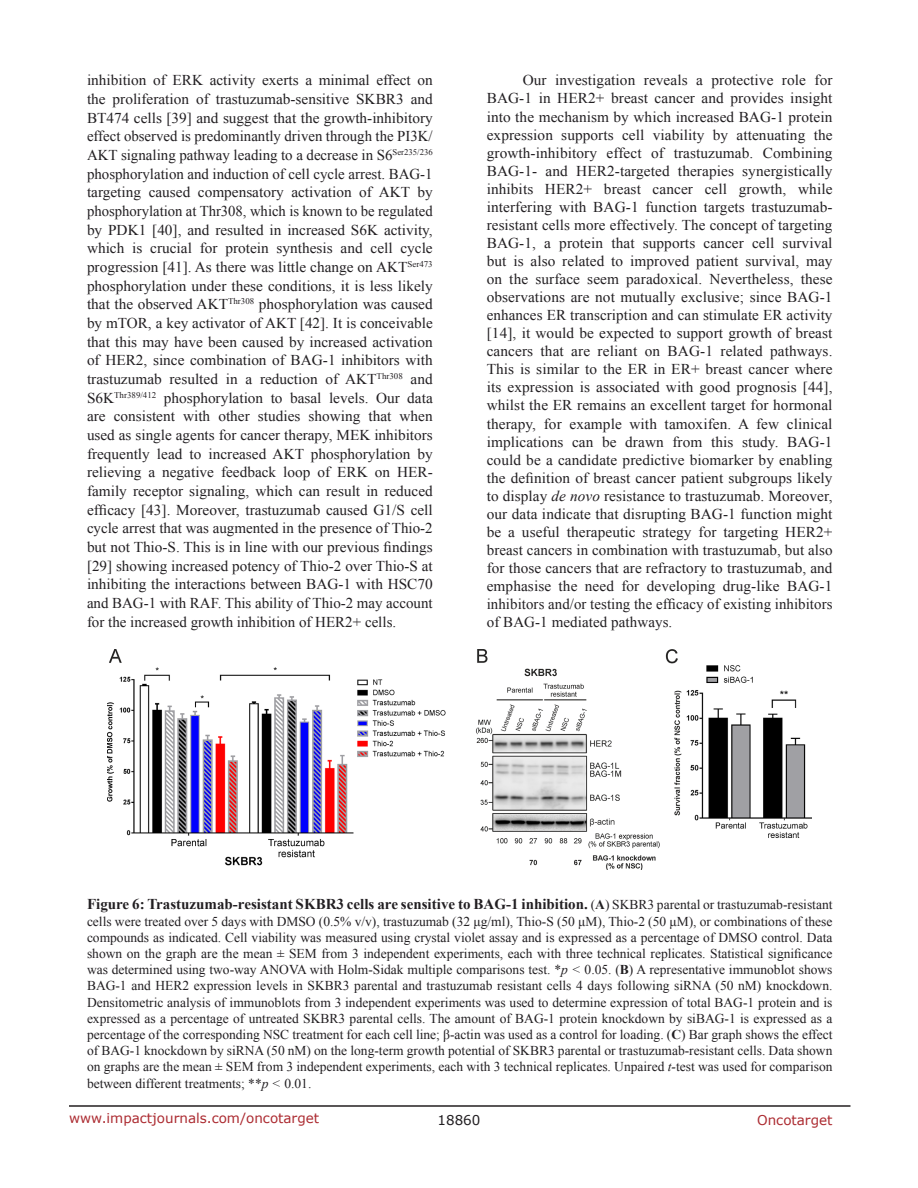
<style>
.page{position:relative;width:918px;height:1188px;background:#fff}
.page>*{position:absolute;margin:0;border:0;box-sizing:border-box;transform-origin:0 0}
.BodyText{font:15px/18px "Times New Roman";letter-spacing:.005em;color:#221f22;text-align:justify}
.FigureText{font:700 15px "Times New Roman";color:#221f22}
.FigureText-2{font:13.5px/16.2px "Times New Roman";color:#221f22;text-align:justify}
.t1{font:13.5px "Verdana";color:#ac2b31}
.t2{font:13.5px "Verdana";color:#221f22}
.s1{font-style:italic}
.s2{font-weight:400;font-size:13.5px}
.s3{font-size:13.5px}
.s4{font-weight:700}
</style>
<div class="page">
<hr style="left:69px;top:1105px;width:781px;height:2px;background:#231f20">
<img style="left:108px;top:650px;width:704px;height:220px">
<p class="BodyText" style="left:87px;top:71px;width:347px;line-height:18.6px">inhibition of ERK activity exerts a minimal effect on the proliferation of trastuzumab-sensitive SKBR3 and BT474 cells [39] and suggest that the growth-inhibitory effect observed is predominantly driven through the PI3K/ AKT signaling pathway leading to a decrease in S6<sup>Ser235/236 </sup>phosphorylation and induction of cell cycle arrest. BAG-1 targeting caused compensatory activation of AKT by phosphorylation at Thr308, which is known to be regulated by PDK1 [40], and resulted in increased S6K activity, which is crucial for protein synthesis and cell cycle progression [41]. As there was little change on AKT<sup>Ser473 </sup>phosphorylation under these conditions, it is less likely that the observed AKT<sup>Thr308</sup> phosphorylation was caused by mTOR, a key activator of AKT [42]. It is conceivable that this may have been caused by increased activation of HER2, since combination of BAG-1 inhibitors with trastuzumab resulted in a reduction of AKT<sup>Thr308</sup> and S6K<sup>Thr389/412</sup> phosphorylation to basal levels. Our data are consistent with other studies showing that when used as single agents for cancer therapy, MEK inhibitors frequently lead to increased AKT phosphorylation by relieving a negative feedback loop of ERK on HER&shy;family receptor signaling, which can result in reduced efficacy [43]. Moreover, trastuzumab caused G1/S cell cycle arrest that was augmented in the presence of Thio-2 but not Thio-S. This is in line with our previous findings [29] showing increased potency of Thio-2 over Thio-S at inhibiting the interactions between BAG-1 with HSC70 and BAG-1 with RAF. This ability of Thio-2 may account for the increased growth inhibition of HER2+ cells.</p>
<p class="BodyText" style="left:487px;top:71px;width:347px;text-indent:36px">Our investigation reveals a protective role for BAG-1 in HER2+ breast cancer and provides insight into the mechanism by which increased BAG-1 protein expression supports cell viability by attenuating the growth-inhibitory effect of trastuzumab. Combining BAG-1- and HER2-targeted therapies synergistically inhibits HER2+ breast cancer cell growth, while interfering with BAG-1 function targets trastuzumab&shy;resistant cells more effectively. The concept of targeting BAG-1, a protein that supports cancer cell survival but is also related to improved patient survival, may on the surface seem paradoxical. Nevertheless, these observations are not mutually exclusive; since BAG-1 enhances ER transcription and can stimulate ER activity [14], it would be expected to support growth of breast cancers that are reliant on BAG-1 related pathways.<br>This is similar to the ER in ER+ breast cancer where its expression is associated with good prognosis [44], whilst the ER remains an excellent target for hormonal therapy, for example with tamoxifen. A few clinical implications can be drawn from this study. BAG-1 could be a candidate predictive biomarker by enabling the definition of breast cancer patient subgroups likely to display <span class="s1">de novo</span> resistance to trastuzumab. Moreover, our data indicate that disrupting BAG-1 function might be a useful therapeutic strategy for targeting HER2+ breast cancers in combination with trastuzumab, but also for those cancers that are refractory to trastuzumab, and emphasise the need for developing drug-like BAG-1 inhibitors and/or testing the efficacy of existing inhibitors of BAG-1 mediated pathways.</p>
<p class="FigureText" style="left:87px;top:894px;width:747px">Figure 6: Trastuzumab-resistant SKBR3 cells are sensitive to BAG-1 inhibition. <span class="s2">(</span><span class="s3">A</span><span class="s2">) SKBR3 parental or trastuzumab-resistant</span></p>
<p class="FigureText-2" style="left:87px;top:913px;width:747px">cells were treated over 5 days with DMSO (0.5% v/v), trastuzumab (32 μg/ml), Thio-S (50 μM), Thio-2 (50 μM), or combinations of these compounds as indicated. Cell viability was measured using crystal violet assay and is expressed as a percentage of DMSO control. Data shown on the graph are the mean ± SEM from 3 independent experiments, each with three technical replicates. Statistical significance was determined using two-way ANOVA with Holm-Sidak multiple comparisons test. *<span class="s1">p &lt;</span> 0.05. (<span class="s4">B</span>) A representative immunoblot shows BAG-1 and HER2 expression levels in SKBR3 parental and trastuzumab resistant cells 4 days following siRNA (50 nM) knockdown.<br>Densitometric analysis of immunoblots from 3 independent experiments was used to determine expression of total BAG-1 protein and is expressed as a percentage of untreated SKBR3 parental cells. The amount of BAG-1 protein knockdown by siBAG-1 is expressed as a percentage of the corresponding NSC treatment for each cell line; β-actin was used as a control for loading. (<span class="s4">C</span>) Bar graph shows the effect of BAG-1 knockdown by siRNA (50 nM) on the long-term growth potential of SKBR3 parental or trastuzumab-resistant cells. Data shown on graphs are the mean ± SEM from 3 independent experiments, each with 3 technical replicates. Unpaired <span class="s1">t-</span>test was used for comparison between different treatments; **<span class="s1">p &lt;</span> 0.01.</p>
<p class="t1" style="left:69px;top:1109px;width:252px">www.impactjournals.com/oncotarget</p>
<p class="t2" style="left:438px;top:1111px;width:44px">18860</p>
<p class="t1" style="left:757px;top:1111px;width:77px">Oncotarget</p>
</div>
